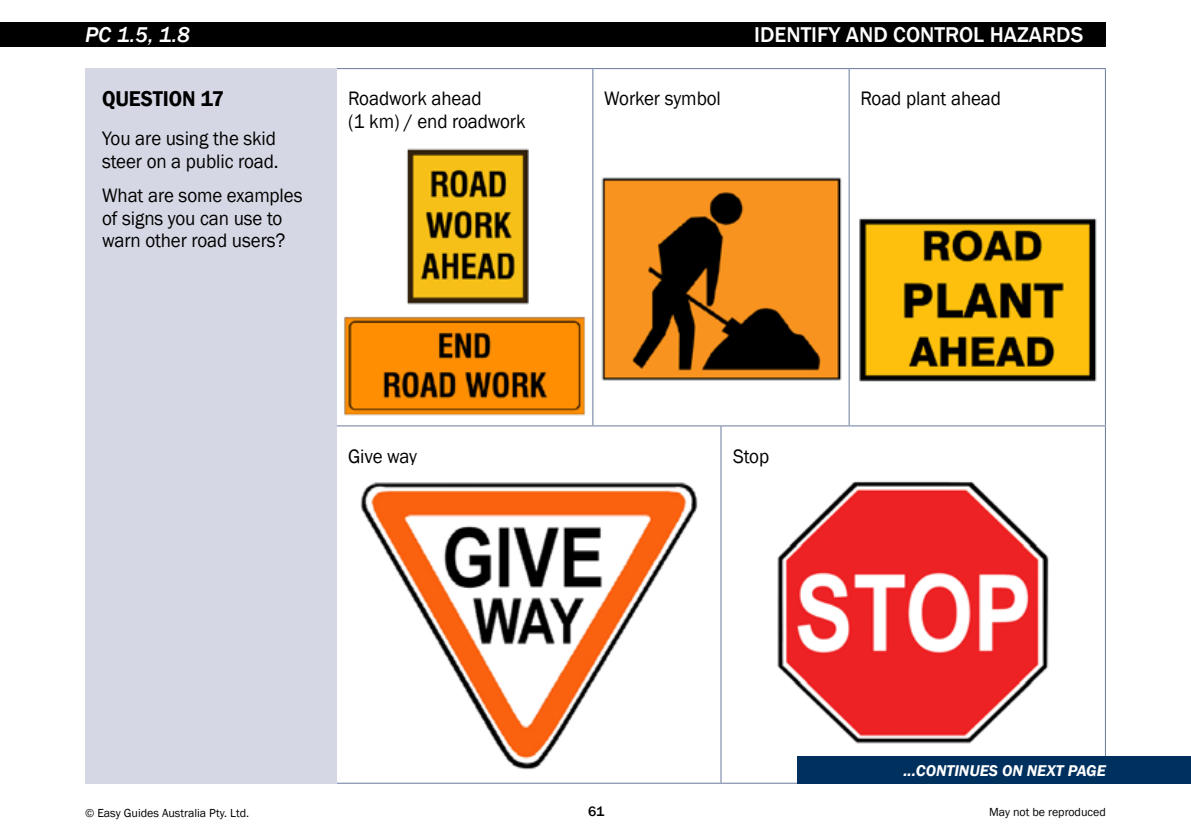
<style>
.page{position:relative;width:1191px;height:840px;background:#fff}
.page>*{position:absolute;margin:0;border:0;box-sizing:border-box;transform-origin:0 0}
.t1{font:500 22px "Franklin Gothic";color:#fff}
.t2{font:600 22px "Franklin Gothic";letter-spacing:-.005em;color:#000;scale:.95 1}
.t3{font:italic 500 22px "Franklin Gothic";color:#fff}
.t4{font:20px/22.8px "Franklin Gothic";letter-spacing:-.005em;color:#000;scale:.95 1}
.t5{font:italic 600 16px "Franklin Gothic";color:#fff}
.t6{font:500 14px "Franklin Gothic";color:#000}
.t7{font:12px "Franklin Gothic";color:#000}
</style>
<div class="page">
<div style="left:0;top:23px;width:1106px;height:24px;background:#000"></div>
<hr style="left:1105px;top:426px;width:1px;height:356px;background:#687a9e">
<hr style="left:336px;top:68px;width:257px;height:1px;background:#687a9e">
<hr style="left:593px;top:68px;width:128px;height:1px;background:#687a9e">
<hr style="left:592px;top:69px;width:1px;height:356px;background:#687a9e">
<hr style="left:721px;top:68px;width:128px;height:1px;background:#687a9e">
<hr style="left:849px;top:68px;width:257px;height:1px;background:#687a9e">
<hr style="left:848px;top:69px;width:1px;height:356px;background:#687a9e">
<hr style="left:1105px;top:69px;width:1px;height:356px;background:#687a9e">
<hr style="left:336px;top:425px;width:257px;height:1px;background:#687a9e">
<hr style="left:593px;top:425px;width:128px;height:1px;background:#687a9e">
<hr style="left:721px;top:425px;width:128px;height:1px;background:#687a9e">
<hr style="left:720px;top:426px;width:1px;height:356px;background:#687a9e">
<hr style="left:849px;top:425px;width:257px;height:1px;background:#687a9e">
<hr style="left:336px;top:782px;width:257px;height:1px;background:#687a9e">
<hr style="left:593px;top:782px;width:128px;height:1px;background:#687a9e">
<hr style="left:721px;top:782px;width:128px;height:1px;background:#687a9e">
<hr style="left:849px;top:782px;width:257px;height:1px;background:#687a9e">
<div style="left:85px;top:68px;width:252px;height:715px;background:#d5d8e4"></div>
<img style="left:601px;top:177px;width:241px;height:204px">
<img style="left:407px;top:148px;width:122px;height:157px">
<img style="left:344px;top:316px;width:242px;height:100px">
<img style="left:859px;top:218px;width:238px;height:164px">
<img style="left:360px;top:482px;width:338px;height:288px">
<img style="left:777px;top:481px;width:272px;height:263px">
<div style="left:797px;top:755px;width:394px;height:27px;background:#00305e"></div>
<p class="t3" style="left:85px;top:22px;width:106px">PC 1.5, 1.8</p>
<p class="t2" style="left:102px;top:85px;width:130px">QUESTION 17</p>
<p class="t4" style="left:102px;top:127px;width:187px">You are using the skid steer on a public road.</p>
<p class="t4" style="left:102px;top:184px;width:212px">What are some examples of signs you can use to warn other road users?</p>
<p class="t1" style="left:754px;top:21px;width:330px">IDENTIFY AND CONTROL HAZARDS</p>
<p class="t4" style="left:348px;top:87px;width:188px">Roadwork ahead<br>(1 km) / end roadwork</p>
<p class="t4" style="left:604px;top:87px;width:124px">Worker symbol</p>
<p class="t4" style="left:860px;top:87px;width:150px">Road plant ahead</p>
<p class="t4" style="left:348px;top:444px;width:74px">Give way</p>
<p class="t4" style="left:733px;top:444px;width:40px">Stop</p>
<p class="t5" style="left:903px;top:759px;width:204px">...CONTINUES ON NEXT PAGE</p>
<p class="t7" style="left:85px;top:805px;width:166px">© Easy Guides Australia Pty. Ltd.</p>
<p class="t6" style="left:588px;top:802px;width:18px">61</p>
<p class="t7" style="left:989px;top:804px;width:118px">May not be reproduced</p>
</div>
